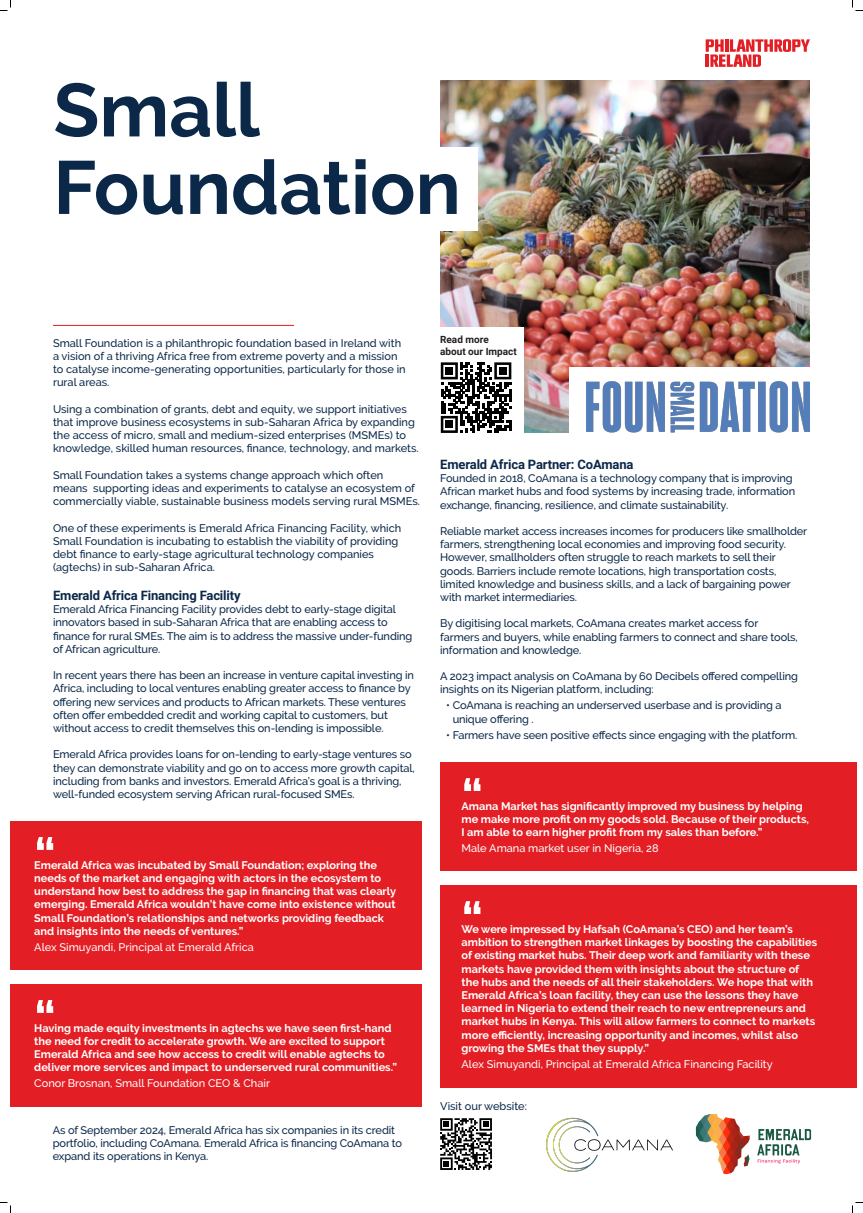
<style>
.page{position:relative;width:863px;height:1213px;background:#fff}
.page>*{position:absolute;margin:0;border:0;box-sizing:border-box;transform-origin:0 0}
.t1{font:700 75px/77.5px "Raleway";color:#0b2849}
.Body_copy{font:700 50px "Raleway";color:#fff}
.Paragraph_Headings_Questions{font:700 13px "Roboto";letter-spacing:-.01em;color:#0b2849}
.Body_copy-2{font:500 11px/13.2px "Raleway";letter-spacing:-.01em;color:#0b2849}
.Body_copy-3{font:700 11px/13.2px "Raleway";color:#fff}
.Body_copy-4{font:500 11px "Raleway";color:#fff}
.t2{font:700 10px/12px "Roboto";color:#231f20}
</style>
<div class="page">
<img style="left:440px;top:80px;width:369px;height:352px">
<div style="left:431px;top:328px;width:93px;height:108px;background:#fff"></div>
<div style="left:569px;top:367px;width:253px;height:81px;background:#fff"></div>
<hr style="left:53px;top:325px;width:241px;height:1px;background:#e31e24">
<div style="left:10px;top:822px;width:411px;height:148px;background:#e31e24"></div>
<div style="left:440px;top:762px;width:417px;height:108px;background:#e31e24"></div>
<div style="left:10px;top:985px;width:412px;height:122px;background:#e31e24"></div>
<div style="left:440px;top:886px;width:417px;height:202px;background:#e31e24"></div>
<svg style="left:441px;top:362px;width:70px;height:71px"></svg>
<div style="left:446px;top:367px;width:7px;height:8px;background:#000"></div>
<div style="left:499px;top:367px;width:7px;height:8px;background:#000"></div>
<div style="left:446px;top:421px;width:7px;height:7px;background:#000"></div>
<svg style="left:706px;top:39px;width:104px;height:28px"></svg>
<div style="left:43px;top:147px;width:435px;height:84px;background:#fff"></div>
<img style="left:695px;top:1113px;width:117px;height:62px">
<img style="left:546px;top:1117px;width:127px;height:55px">
<img style="left:586px;top:381px;width:223px;height:51px">
<svg style="left:440px;top:1118px;width:52px;height:52px"></svg>
<svg style="left:0;top:0;width:11px;height:11px"></svg>
<svg style="left:0;top:1202px;width:11px;height:11px"></svg>
<svg style="left:852px;top:0;width:11px;height:11px"></svg>
<svg style="left:852px;top:1202px;width:11px;height:11px"></svg>
<p class="t1" style="left:53px;top:72px;width:409px">Small<br>Foundation</p>
<p class="Body_copy-2" style="left:53px;top:336px;width:354px">Small Foundation is a philanthropic foundation based in Ireland with a vision of a thriving Africa free from extreme poverty and a mission to catalyse income-generating opportunities, particularly for those in rural areas.</p>
<p class="Body_copy-2" style="left:53px;top:402px;width:367px">Using a combination of grants, debt and equity, we support initiatives that improve business ecosystems in sub-Saharan Africa by expanding the access of micro, small and medium-sized enterprises (MSMEs) to knowledge, skilled human resources, finance, technology, and markets.</p>
<p class="Body_copy-2" style="left:53px;top:468px;width:368px">Small Foundation takes a systems change approach which often means supporting ideas and experiments to catalyse an ecosystem of commercially viable, sustainable business models serving rural MSMEs.</p>
<p class="Body_copy-2" style="left:53px;top:521px;width:350px">One of these experiments is Emerald Africa Financing Facility, which Small Foundation is incubating to establish the viability of providing debt finance to early-stage agricultural technology companies (agtechs) in sub-Saharan Africa.</p>
<p class="Paragraph_Headings_Questions" style="left:53px;top:586px;width:189px">Emerald Africa Financing Facility</p>
<p class="Body_copy-2" style="left:53px;top:603px;width:361px">Emerald Africa Financing Facility provides debt to early-stage digital innovators based in sub-Saharan Africa that are enabling access to finance for rural SMEs. The aim is to address the massive under-funding of African agriculture.</p>
<p class="Body_copy-2" style="left:53px;top:669px;width:363px">In recent years there has been an increase in venture capital investing in Africa, including to local ventures enabling greater access to finance by offering new services and products to African markets. These ventures often offer embedded credit and working capital to customers, but without access to credit themselves this on-lending is impossible.</p>
<p class="Body_copy-2" style="left:53px;top:748px;width:363px">Emerald Africa provides loans for on-lending to early-stage ventures so they can demonstrate viability and go on to access more growth capital, including from banks and investors. Emerald Africa’s goal is a thriving, well-funded ecosystem serving African rural-focused SMEs.</p>
<p class="Body_copy" style="left:34px;top:827px;width:23px">“</p>
<p class="Body_copy-3" style="left:34px;top:858px;width:364px">Emerald Africa was incubated by Small Foundation; exploring the needs of the market and engaging with actors in the ecosystem to understand how best to address the gap in financing that was clearly emerging. Emerald Africa wouldn’t have come into existence without Small Foundation’s relationships and networks providing feedback and insights into the needs of ventures.”</p>
<p class="Body_copy-4" style="left:34px;top:941px;width:221px">Alex Simuyandi, Principal at Emerald Africa</p>
<p class="Body_copy" style="left:34px;top:990px;width:23px">“</p>
<p class="Body_copy-3" style="left:34px;top:1021px;width:364px">Having made equity investments in agtechs we have seen first-hand the need for credit to accelerate growth. We are excited to support Emerald Africa and see how access to credit will enable agtechs to deliver more services and impact to underserved rural communities.”</p>
<p class="Body_copy-4" style="left:34px;top:1077px;width:237px">Conor Brosnan, Small Foundation CEO &amp; Chair</p>
<p class="Body_copy-2" style="left:53px;top:1123px;width:351px">As of September 2024, Emerald Africa has six companies in its credit portfolio, including CoAmana. Emerald Africa is financing CoAmana to expand its operations in Kenya.</p>
<p class="t2" style="left:440px;top:333px;width:78px">Read more about our Impact</p>
<p class="Paragraph_Headings_Questions" style="left:440px;top:455px;width:195px">Emerald Africa Partner: CoAmana</p>
<p class="Body_copy-2" style="left:440px;top:472px;width:356px">Founded in 2018, CoAmana is a technology company that is improving<br>African market hubs and food systems by increasing trade, information exchange, financing, resilience, and climate sustainability.</p>
<p class="Body_copy-2" style="left:440px;top:524px;width:369px">Reliable market access increases incomes for producers like smallholder farmers, strengthening local economies and improving food security.<br>However, smallholders often struggle to reach markets to sell their goods. Barriers include remote locations, high transportation costs, limited knowledge and business skills, and a lack of bargaining power with market intermediaries.</p>
<p class="Body_copy-2" style="left:440px;top:617px;width:359px">By digitising local markets, CoAmana creates market access for farmers and buyers, while enabling farmers to connect and share tools, information and knowledge.</p>
<p class="Body_copy-2" style="left:440px;top:670px;width:359px">A 2023 impact analysis on CoAmana by 60 Decibels offered compelling insights on its Nigerian platform, including:</p>
<p class="Body_copy-2" style="left:453px;top:699px;width:330px;text-indent:-6px">• CoAmana is reaching an underserved userbase and is providing a unique offering .</p>
<p class="Body_copy-2" style="left:446px;top:728px;width:353px">• Farmers have seen positive effects since engaging with the platform.</p>
<p class="Body_copy" style="left:461px;top:768px;width:23px">“</p>
<p class="Body_copy-3" style="left:461px;top:799px;width:349px">Amana Market has significantly improved my business by helping me make more profit on my goods sold. Because of their products,<br>I am able to earn higher profit from my sales than before.”</p>
<p class="Body_copy-4" style="left:461px;top:842px;width:199px">Male Amana market user in Nigeria, 28</p>
<p class="Body_copy" style="left:461px;top:891px;width:23px">“</p>
<p class="Body_copy-3" style="left:461px;top:922px;width:357px">We were impressed by Hafsah (CoAmana’s CEO) and her team’s ambition to strengthen market linkages by boosting the capabilities of existing market hubs. Their deep work and familiarity with these markets have provided them with insights about the structure of the hubs and the needs of all their stakeholders. We hope that with Emerald Africa’s loan facility, they can use the lessons they have learned in Nigeria to extend their reach to new entrepreneurs and market hubs in Kenya. This will allow farmers to connect to markets more efficiently, increasing opportunity and incomes, whilst also growing the SMEs that they supply.”</p>
<p class="Body_copy-4" style="left:461px;top:1057px;width:313px">Alex Simuyandi, Principal at Emerald Africa Financing Facility</p>
<p class="Body_copy-2" style="left:440px;top:1100px;width:88px">Visit our website:</p>
</div>
